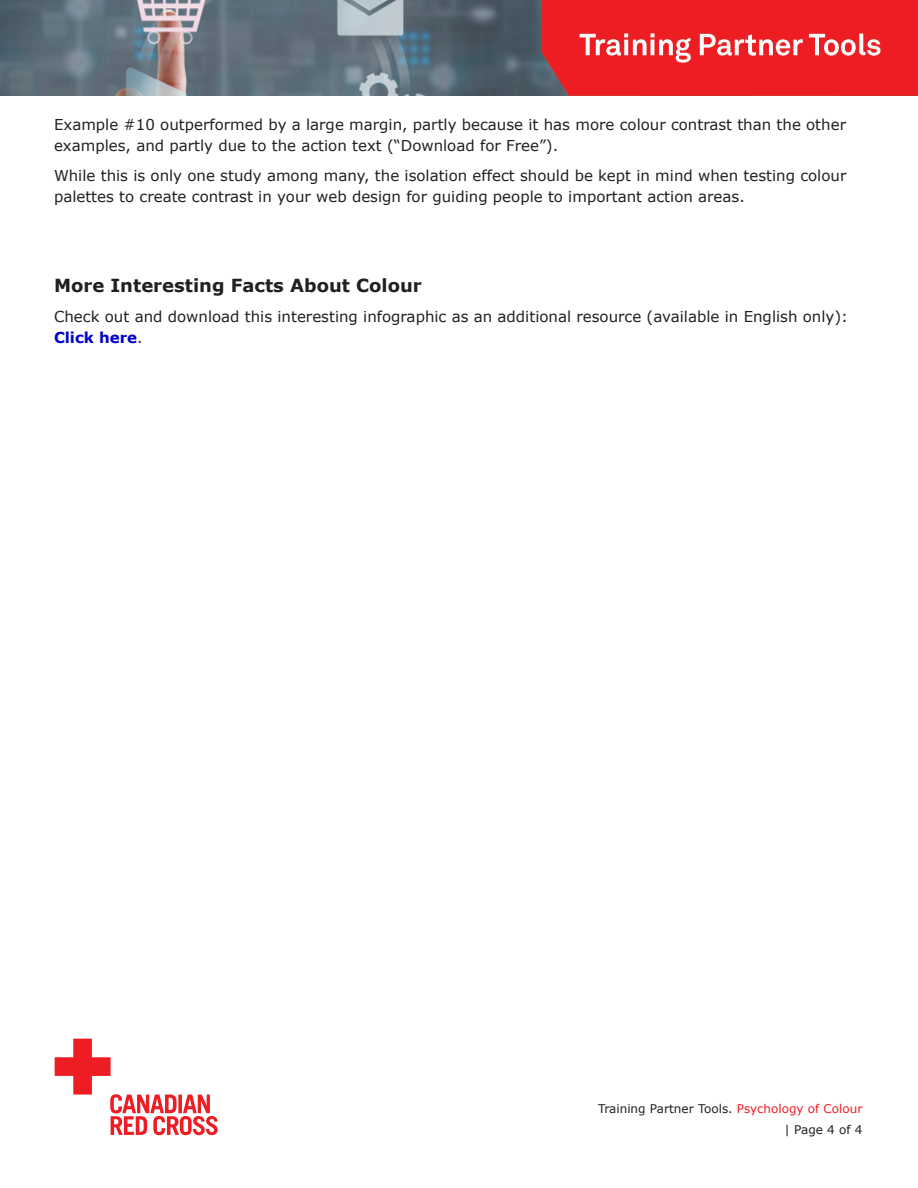
<style>
.page{position:relative;width:918px;height:1188px;background:#fff}
.page>*{position:absolute;margin:0;border:0;box-sizing:border-box;transform-origin:0 0}
.t1{font:700 18px "Verdana";color:#231f20}
.t2{font:15px/21px "Verdana";color:#231f20}
.t3{font:12px "Verdana";color:#231f20}
.s1{font-weight:700;color:#00c}
.s2{color:#ee1d23}
</style>
<div class="page">
<svg style="left:54px;top:1038px;width:164px;height:98px"></svg>
<img style="left:0;top:0;width:918px;height:95px">
<p class="t2" style="left:54px;top:114px;width:794px">Example #10 outperformed by a large margin, partly because it has more colour contrast than the other examples, and partly due to the action text (“Download for Free”).</p>
<p class="t2" style="left:54px;top:165px;width:794px">While this is only one study among many, the isolation effect should be kept in mind when testing colour palettes to create contrast in your web design for guiding people to important action areas.</p>
<p class="t1" style="left:54px;top:273px;width:369px">More Interesting Facts About Colour</p>
<p class="t2" style="left:54px;top:306px;width:796px">Check out and download this interesting infographic as an additional resource (available in English only):<br><span class="s1">Click here</span>.</p>
<p class="t3" style="left:598px;top:1101px;width:266px">Training Partner Tools. <span class="s2">Psychology of Colour</span></p>
<p class="t3" style="left:785px;top:1122px;width:79px">| Page 4 of 4</p>
</div>
